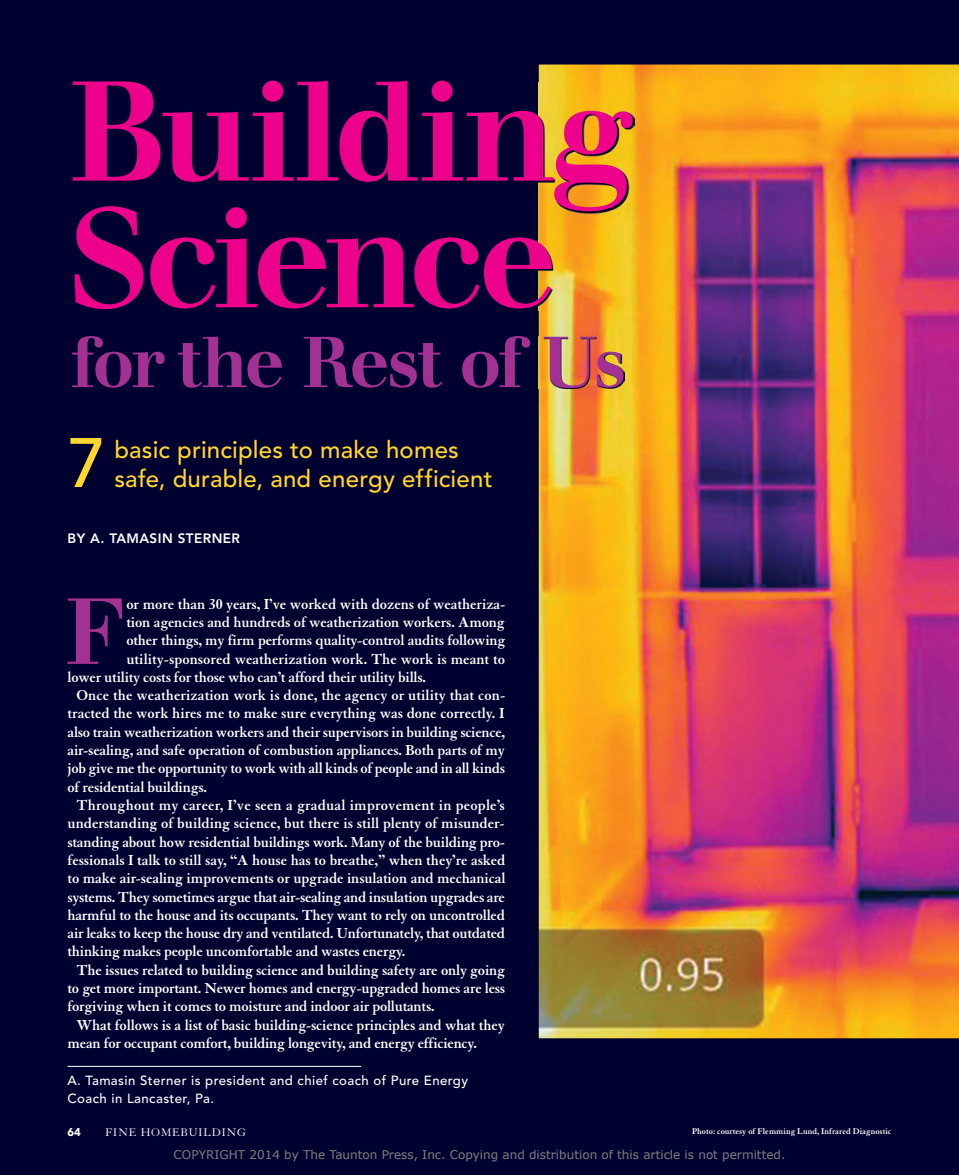
<style>
.page{position:relative;width:959px;height:1175px;background:#fff}
.page>*{position:absolute;margin:0;border:0;box-sizing:border-box;transform-origin:0 0}
.t1{font:500 148.65px/126.6px "Walbaum EFOP";letter-spacing:-.04em;color:#ec008c}
.t2{font:500 98.1px "Walbaum EFOP";color:#a23193}
.t3{font:500 75.3px "Walbaum EFOP";letter-spacing:-.05em;color:#a23193}
.t4{font:500 69.15px "Avenir LT Std";color:#ffd52f}
.t5{font:500 24px/29.1px "Avenir LT Std";letter-spacing:.005em;color:#ffd52f}
.t6{font:700 15.75px "Granjon LT Std";letter-spacing:-.015em;color:#fff}
.t7{font:700 15.75px "Granjon LT Std";letter-spacing:.005em;color:#fff}
.t8{font:700 15.75px "Granjon LT Std";letter-spacing:.01em;color:#fff}
.t9{font:800 13.5px "Avenir LT Std";letter-spacing:.03em;color:#fff}
.t10{font:500 13.2px/18.3px "Avenir LT Std";letter-spacing:.03em;color:#fff}
.t11{font:12px "Verdana";color:#808080}
.t12{font:12px "Granjon LT Std";letter-spacing:.07em;color:#fff}
.t13{font:900 11.25px "Avenir LT Std";color:#fff}
.t14{font:700 9px "Granjon LT Std";letter-spacing:.005em;color:#fff}
</style>
<div class="page">
<div style="left:0;top:0;width:958px;height:1174px;background:#000030"></div>
<hr style="left:68px;top:1066px;width:293px;height:1px;background:#fff">
<img style="left:538px;top:64px;width:420px;height:974px">
<img style="left:538px;top:82px;width:96px;height:229px">
<img style="left:538px;top:337px;width:86px;height:52px">
<h1 class="t1" style="left:68px;top:72px;width:565px">Building<br>Science</h1>
<h3 class="t3" style="left:70px;top:321px;width:558px">for the Rest of Us</h3>
<h3 class="t4" style="left:68px;top:423px;width:40px">7</h3>
<h3 class="t5" style="left:114px;top:435px;width:379px">basic principles to make homes safe, durable, and energy efficient</h3>
<p class="t9" style="left:68px;top:530px;width:174px">BY A. TAMASIN STERNER</p>
<h2 class="t2" style="left:64px;top:578px;width:62px">F</h2>
<p class="t6" style="left:126px;top:595px;width:380px">or more than 30 years, I’ve worked with dozens of weatheriza-</p>
<p class="t6" style="left:126px;top:613px;width:380px">tion agencies and hundreds of weatherization workers. Among</p>
<p class="t6" style="left:126px;top:631px;width:380px">other things, my firm performs quality-control audits following</p>
<p class="t6" style="left:126px;top:650px;width:380px">utility-sponsored weatherization work. The work is meant to</p>
<p class="t6" style="left:68px;top:668px;width:360px">lower utility costs for those who can’t afford their utility bills.</p>
<p class="t7" style="left:76px;top:686px;width:430px">Once the weatherization work is done, the agency or utility that con-</p>
<p class="t6" style="left:68px;top:705px;width:438px">tracted the work hires me to make sure everything was done correctly. I</p>
<p class="t6" style="left:68px;top:723px;width:439px">also train weatherization workers and their supervisors in building science,</p>
<p class="t6" style="left:68px;top:741px;width:439px">air-sealing, and safe operation of combustion appliances. Both parts of my</p>
<p class="t6" style="left:68px;top:760px;width:439px">job give me the opportunity to work with all kinds of people and in all kinds</p>
<p class="t6" style="left:68px;top:778px;width:141px">of residential buildings.</p>
<p class="t8" style="left:76px;top:796px;width:430px">Throughout my career, I’ve seen a gradual improvement in people’s</p>
<p class="t6" style="left:68px;top:814px;width:438px">under standing of building science, but there is still plenty of misunder-</p>
<p class="t6" style="left:68px;top:833px;width:439px">standing about how residential buildings work. Many of the building pro-</p>
<p class="t6" style="left:68px;top:851px;width:439px">fessionals I talk to still say, “A house has to breathe,” when they’re asked</p>
<p class="t6" style="left:68px;top:869px;width:439px">to make air-sealing improvements or upgrade insulation and mechanical</p>
<p class="t6" style="left:68px;top:888px;width:439px">systems. They sometimes argue that air-sealing and insulation upgrades are</p>
<p class="t6" style="left:68px;top:906px;width:439px">harmful to the house and its occupants. They want to rely on uncontrolled</p>
<p class="t6" style="left:68px;top:924px;width:439px">air leaks to keep the house dry and ventilated. Unfortunately, that outdated</p>
<p class="t6" style="left:68px;top:943px;width:339px">thinking makes people uncomfortable and wastes energy.</p>
<p class="t6" style="left:76px;top:961px;width:430px">The issues related to building science and building safety are only going</p>
<p class="t6" style="left:68px;top:979px;width:439px">to get more important. Newer homes and energy-upgraded homes are less</p>
<p class="t6" style="left:68px;top:997px;width:368px">forgiving when it comes to moisture and indoor air pollutants.</p>
<p class="t6" style="left:76px;top:1016px;width:429px">What follows is a list of basic building-science principles and what they</p>
<p class="t6" style="left:68px;top:1034px;width:411px">mean for occupant comfort, building longevity, and energy efficiency.</p>
<p class="t10" style="left:68px;top:1071px;width:402px">A. Tamasin Sterner is president and chief coach of Pure Energy<br>Coach in Lancaster, Pa.</p>
<p class="t13" style="left:68px;top:1125px;width:15px">64</p>
<p class="t12" style="left:105px;top:1126px;width:142px">FINE HOMEBUILDING</p>
<p class="t14" style="left:692px;top:1125px;width:201px">Photo: courtesy of Flemming Lund, Infrared Diagnostic</p>
<p class="t11" style="left:174px;top:1146px;width:613px">COPYRIGHT 2014 by The Taunton Press, Inc. Copying and distribution of this article is not permitted.</p>
</div>
